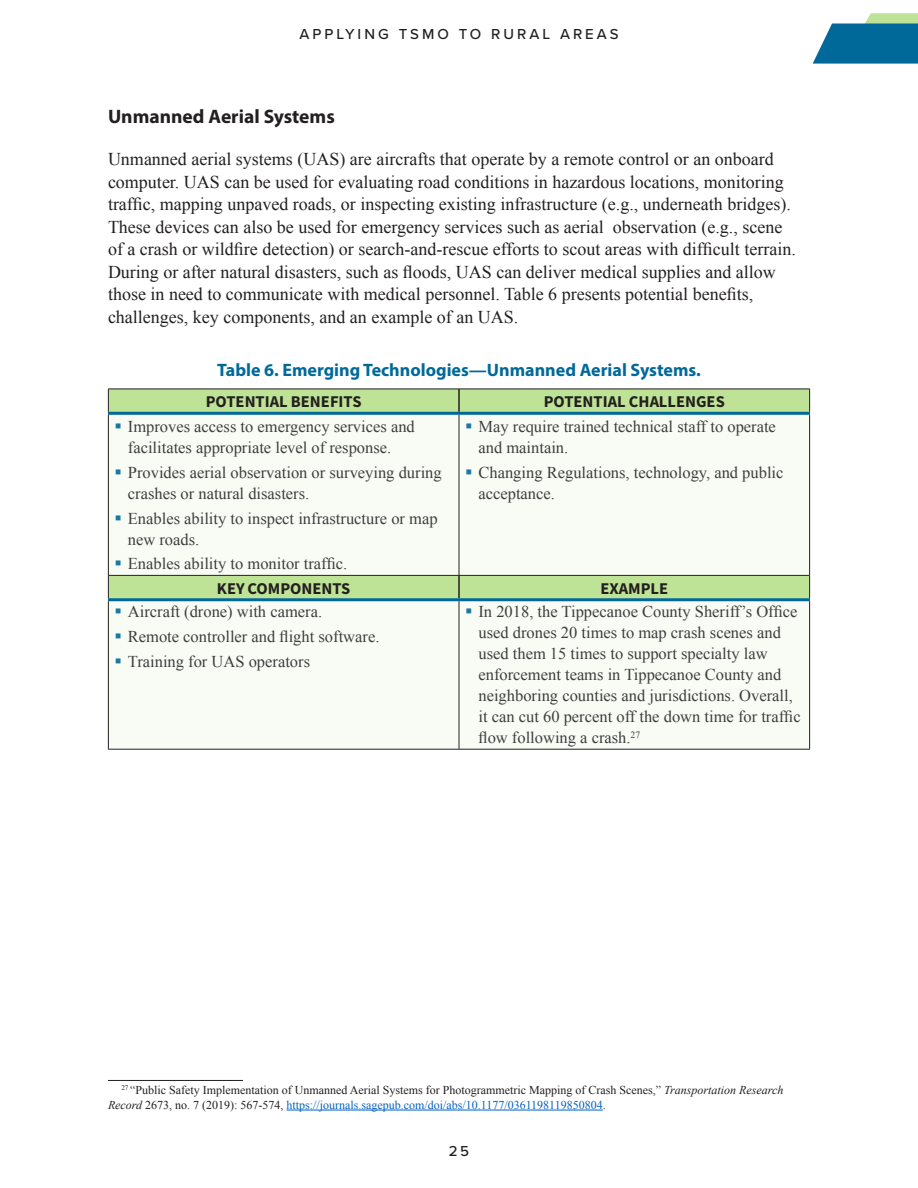
<style>
.page{position:relative;width:918px;height:1188px;background:#fff}
.page>*{position:absolute;margin:0;border:0;box-sizing:border-box;transform-origin:0 0}
.Heading_2{font:700 19.5px "Myriad Pro";color:#231f20}
.Body_text{font:18px/22.5px "Times New Roman";color:#231f20}
.Figure_Table_Titles{font:700 18px "Myriad Pro";color:#006999}
.t1{font:16.5px/21px "Times New Roman";color:#3e3e3f}
.Body_text-2{font:16.5px "Source Sans Variable";color:#231f20}
.t2{font:500 15px "Proxima Nova";letter-spacing:.2em;color:#231f20}
.Footnote_text{font:12px/14.4px "Times New Roman";color:#231f20}
.s1{font-style:italic}
.s2{color:#0563c1}
</style>
<div class="page">
<svg style="left:813px;top:13px;width:105px;height:51px"></svg>
<div style="left:109px;top:390px;width:700px;height:22px;background:#bee396"></div>
<svg style="left:109px;top:415px;width:700px;height:334px;fill:#f9fcf5"></svg>
<hr style="left:458px;top:389px;width:2px;height:23px;background:#231f20">
<hr style="left:458px;top:576px;width:2px;height:22px;background:#231f20">
<hr style="left:108px;top:412px;width:351px;height:3px;background:#006999">
<hr style="left:459px;top:412px;width:351px;height:3px;background:#006999">
<hr style="left:108px;top:598px;width:351px;height:3px;background:#006999">
<hr style="left:459px;top:598px;width:351px;height:3px;background:#006999">
<hr style="left:108px;top:389px;width:351px;height:1px;background:#231f20">
<svg style="left:108px;top:389px;width:1px;height:23px"></svg>
<hr style="left:459px;top:389px;width:351px;height:1px;background:#231f20">
<svg style="left:809px;top:389px;width:1px;height:23px"></svg>
<hr style="left:108px;top:575px;width:351px;height:1px;background:#231f20">
<svg style="left:108px;top:576px;width:1px;height:22px"></svg>
<hr style="left:459px;top:575px;width:351px;height:1px;background:#231f20">
<svg style="left:809px;top:576px;width:1px;height:22px"></svg>
<hr style="left:108px;top:601px;width:1px;height:148px;background:#231f20">
<hr style="left:459px;top:601px;width:1px;height:148px;background:#231f20">
<hr style="left:809px;top:601px;width:1px;height:148px;background:#231f20">
<hr style="left:108px;top:415px;width:1px;height:160px;background:#231f20">
<hr style="left:459px;top:415px;width:1px;height:160px;background:#231f20">
<hr style="left:809px;top:415px;width:1px;height:160px;background:#231f20">
<hr style="left:108px;top:749px;width:351px;height:1px;background:#231f20">
<hr style="left:459px;top:749px;width:351px;height:1px;background:#231f20">
<hr style="left:108px;top:1080px;width:135px;height:1px;background:#231f20">
<hr style="left:287px;top:1110px;width:316px;height:1px;background:#0563c1">
<svg style="left:116px;top:423px;width:5px;height:5px"></svg>
<svg style="left:116px;top:469px;width:5px;height:5px"></svg>
<svg style="left:116px;top:515px;width:5px;height:5px"></svg>
<svg style="left:116px;top:561px;width:5px;height:5px"></svg>
<svg style="left:466px;top:423px;width:5px;height:5px"></svg>
<svg style="left:466px;top:469px;width:5px;height:5px"></svg>
<svg style="left:116px;top:609px;width:5px;height:5px"></svg>
<svg style="left:116px;top:634px;width:5px;height:4px"></svg>
<svg style="left:116px;top:658px;width:5px;height:5px"></svg>
<svg style="left:466px;top:609px;width:5px;height:5px"></svg>
<p class="t2" style="left:299px;top:23px;width:321px">APPLYING TSMO TO RURAL AREAS</p>
<p class="Heading_2" style="left:108px;top:103px;width:228px">Unmanned Aerial Systems</p>
<p class="Body_text" style="left:108px;top:148px;width:689px">Unmanned aerial systems (UAS) are aircrafts that operate by a remote control or an onboard computer. UAS can be used for evaluating road conditions in hazardous locations, monitoring traffic, mapping unpaved roads, or inspecting existing infrastructure (e.g., underneath bridges).<br>These devices can also be used for emergency services such as aerial observation (e.g., scene of a crash or wildfire detection) or search-and-rescue efforts to scout areas with difficult terrain.<br>During or after natural disasters, such as floods, UAS can deliver medical supplies and allow those in need to communicate with medical personnel. Table 6 presents potential benefits, challenges, key components, and an example of an UAS.</p>
<p class="Figure_Table_Titles" style="left:217px;top:358px;width:485px">Table 6. Emerging Technologies—Unmanned Aerial Systems.</p>
<p class="Body_text-2" style="left:206px;top:392px;width:157px">POTENTIAL BENEFITS</p>
<p class="Body_text-2" style="left:544px;top:392px;width:183px">POTENTIAL CHALLENGES</p>
<p class="t1" style="left:128px;top:416px;width:288px">Improves access to emergency services and facilitates appropriate level of response.</p>
<p class="t1" style="left:128px;top:461px;width:315px">Provides aerial observation or surveying during crashes or natural disasters.</p>
<p class="t1" style="left:128px;top:507px;width:311px">Enables ability to inspect infrastructure or map new roads.</p>
<p class="t1" style="left:128px;top:553px;width:221px">Enables ability to monitor traffic.</p>
<p class="t1" style="left:478px;top:416px;width:299px">May require trained technical staff to operate and maintain.</p>
<p class="t1" style="left:478px;top:461px;width:307px">Changing Regulations, technology, and public acceptance.</p>
<p class="Body_text-2" style="left:217px;top:578px;width:135px">KEY COMPONENTS</p>
<p class="Body_text-2" style="left:601px;top:578px;width:69px">EXAMPLE</p>
<p class="t1" style="left:128px;top:601px;width:196px">Aircraft (drone) with camera.</p>
<p class="t1" style="left:128px;top:626px;width:253px">Remote controller and flight software.</p>
<p class="t1" style="left:128px;top:651px;width:184px">Training for UAS operators</p>
<p class="t1" style="left:478px;top:601px;width:324px">In 2018, the Tippecanoe County Sheriff’s Office used drones 20 times to map crash scenes and used them 15 times to support specialty law enforcement teams in Tippecanoe County and neighboring counties and jurisdictions. Overall, it can cut 60 percent off the down time for traffic flow following a crash.<sup>27</sup></p>
<p class="Footnote_text" style="left:108px;top:1083px;width:677px;text-indent:14px"><sup>27</sup> “Public Safety Implementation of Unmanned Aerial Systems for Photogrammetric Mapping of Crash Scenes,” <span class="s1">Transportation Research<br>Record</span> 2673, no. 7 (2019): 567-574, <span class="s2">https://journals.sagepub.com/doi/abs/10.1177/0361198119850804</span>.</p>
<p class="t2" style="left:449px;top:1139px;width:22px">25</p>
</div>
